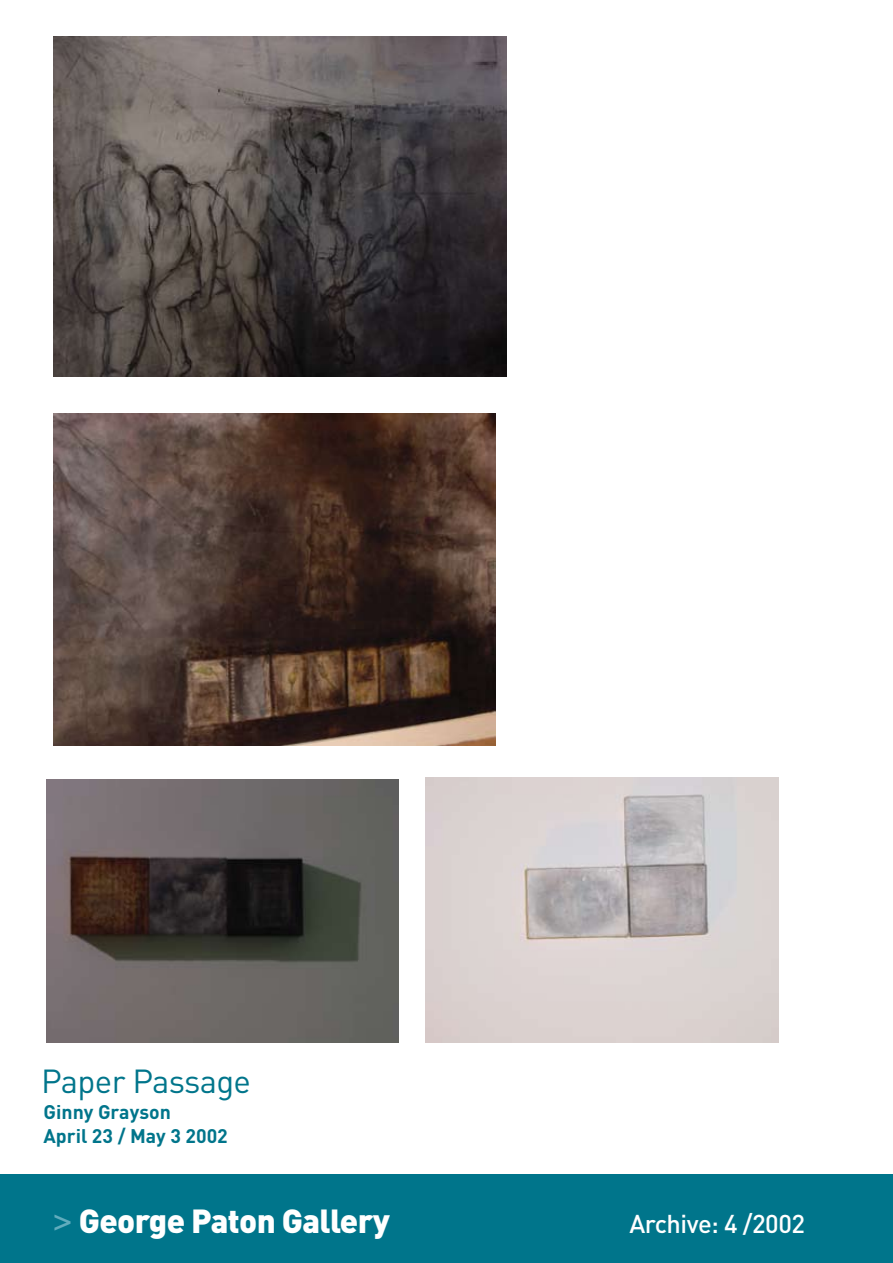
<style>
.page{position:relative;width:893px;height:1263px;background:#fff}
.page>*{position:absolute;margin:0;border:0;box-sizing:border-box;transform-origin:0 0}
.t1{font:900 33px "DIN";letter-spacing:-.02em;color:#fff}
.t2{font:33px "DIN";letter-spacing:-.02em;color:#00758b}
.t3{font:500 25.5px "DIN";letter-spacing:-.02em;color:#fff}
.t4{font:700 19.5px/23.4px "DIN";color:#00758b}
.s1{font-family:"Futura";font-weight:400;color:#60acbd}
</style>
<div class="page">
<div style="left:0;top:1174px;width:893px;height:89px;background:#00758b"></div>
<img style="left:426px;top:777px;width:353px;height:265px">
<img style="left:47px;top:779px;width:351px;height:264px">
<img style="left:53px;top:36px;width:454px;height:341px">
<img style="left:53px;top:413px;width:442px;height:332px">
<h1 class="t2" style="left:41px;top:1060px;width:211px">Paper Passage</h1>
<p class="t4" style="left:44px;top:1099px;width:186px">Ginny Grayson<br>April 23 / May 3 2002</p>
<h1 class="t1" style="left:52px;top:1198px;width:339px"><span class="s1">&gt;</span> George Paton Gallery</h1>
<h2 class="t3" style="left:629px;top:1207px;width:177px">Archive: 4 /2002</h2>
</div>
